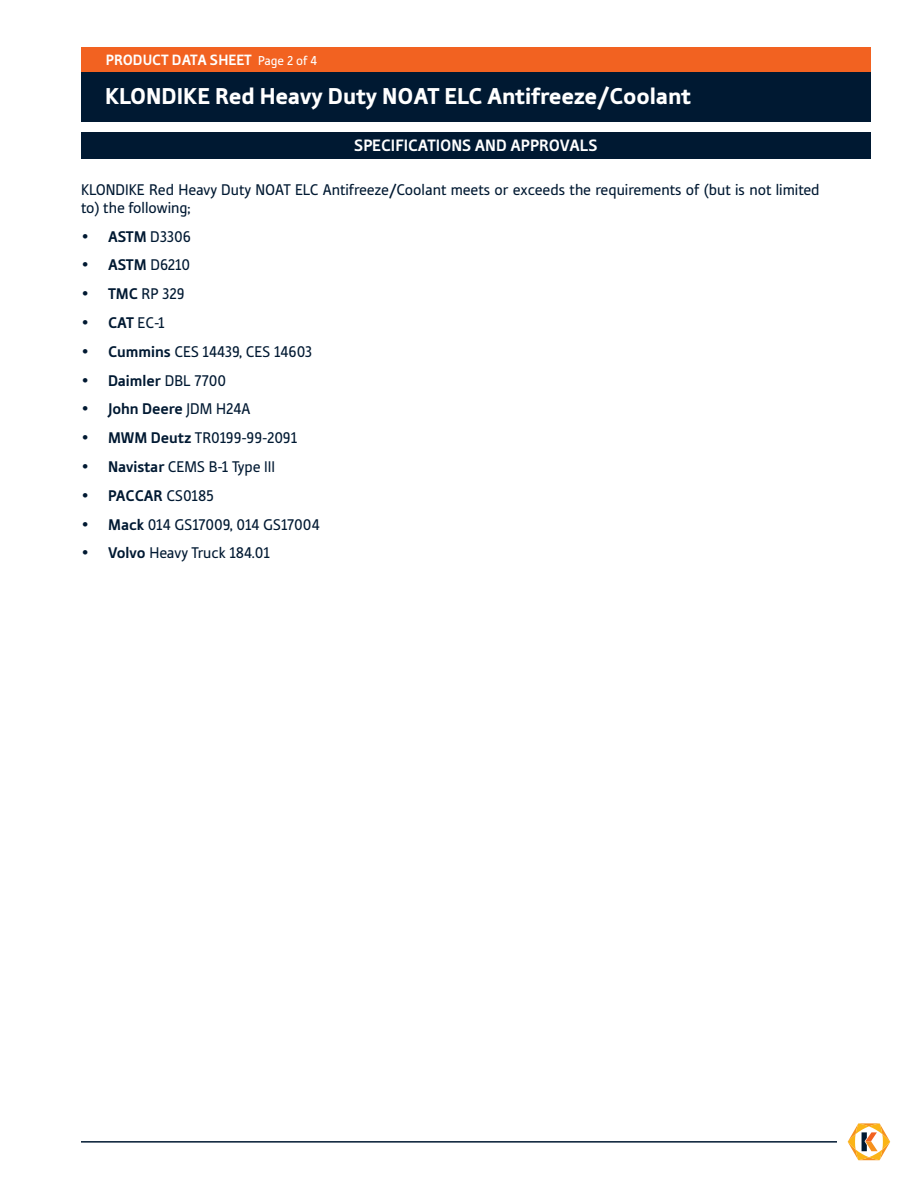
<style>
.page{position:relative;width:918px;height:1188px;background:#fff}
.page>*{position:absolute;margin:0;border:0;box-sizing:border-box;transform-origin:0 0}
.t1{font:900 24px "Tabula ITC Std";color:#fff}
.t2{font:700 17.25px "Tabula ITC Std";color:#fff}
.t3{font:16.2px/18px "Tabula ITC Std";color:#001932}
.t4{font:700 16.2px "Tabula ITC Std";color:#001932}
.t5{font:700 15.6px "Tabula ITC Std";color:#fff}
.s1{font-weight:400;font-size:13.5px}
.s2{font-size:16.5px}
.s3{font-weight:700}
.s4{font-weight:400;font-size:16.5px}
.s5{font-weight:400}
</style>
<div class="page">
<hr style="left:81px;top:1141px;width:756px;height:2px;background:#001932">
<div style="left:81px;top:70px;width:790px;height:51px;background:#001932"></div>
<div style="left:81px;top:47px;width:790px;height:24px;background:#f26221"></div>
<svg style="left:847px;top:1123px;width:44px;height:38px"></svg>
<div style="left:81px;top:132px;width:790px;height:27px;background:#001932"></div>
<p class="t5" style="left:106px;top:51px;width:213px">PRODUCT DATA SHEET <span class="s1">Page 2 of 4</span></p>
<p class="t1" style="left:105px;top:82px;width:587px">KLONDIKE Red Heavy Duty NOAT ELC Antifreeze/Coolant</p>
<p class="t2" style="left:354px;top:135px;width:245px">SPECIFICATIONS AND APPROVALS</p>
<p class="t3" style="left:81px;top:180px;width:740px">KLONDIKE Red Heavy Duty NOAT ELC Antifreeze/Coolant meets or exceeds the requirements of (but is not limited to) the following;</p>
<p class="t3" style="left:81px;top:227px;width:111px"><span class="s2">•</span> <span class="s3">ASTM</span> D3306</p>
<p class="t3" style="left:81px;top:256px;width:111px"><span class="s2">•</span> <span class="s3">ASTM</span> D6210</p>
<p class="t3" style="left:81px;top:285px;width:105px"><span class="s2">•</span> <span class="s3">TMC</span> RP 329</p>
<p class="t3" style="left:81px;top:313px;width:86px"><span class="s2">•</span> <span class="s3">CAT</span> EC-1</p>
<p class="t3" style="left:81px;top:342px;width:233px"><span class="s2">•</span> <span class="s3">Cummins</span> CES 14439, CES 14603</p>
<p class="t4" style="left:81px;top:371px;width:147px"><span class="s4">•</span> Daimler <span class="s5">DBL 7700</span></p>
<p class="t4" style="left:81px;top:400px;width:171px"><span class="s4">•</span> John Deere <span class="s5">JDM H24A</span></p>
<p class="t3" style="left:81px;top:429px;width:218px"><span class="s2">•</span> <span class="s3">MWM Deutz</span> TR0199-99-2091</p>
<p class="t3" style="left:81px;top:457px;width:196px"><span class="s2">•</span> <span class="s3">Navistar</span> CEMS B-1 Type III</p>
<p class="t4" style="left:81px;top:486px;width:134px"><span class="s4">•</span> PACCAR <span class="s5">CS0185</span></p>
<p class="t3" style="left:81px;top:515px;width:240px"><span class="s2">•</span> <span class="s3">Mack</span> 014 GS17009, 014 GS17004</p>
<p class="t3" style="left:81px;top:544px;width:191px"><span class="s2">•</span> <span class="s3">Volvo</span> Heavy Truck 184.01</p>
</div>
